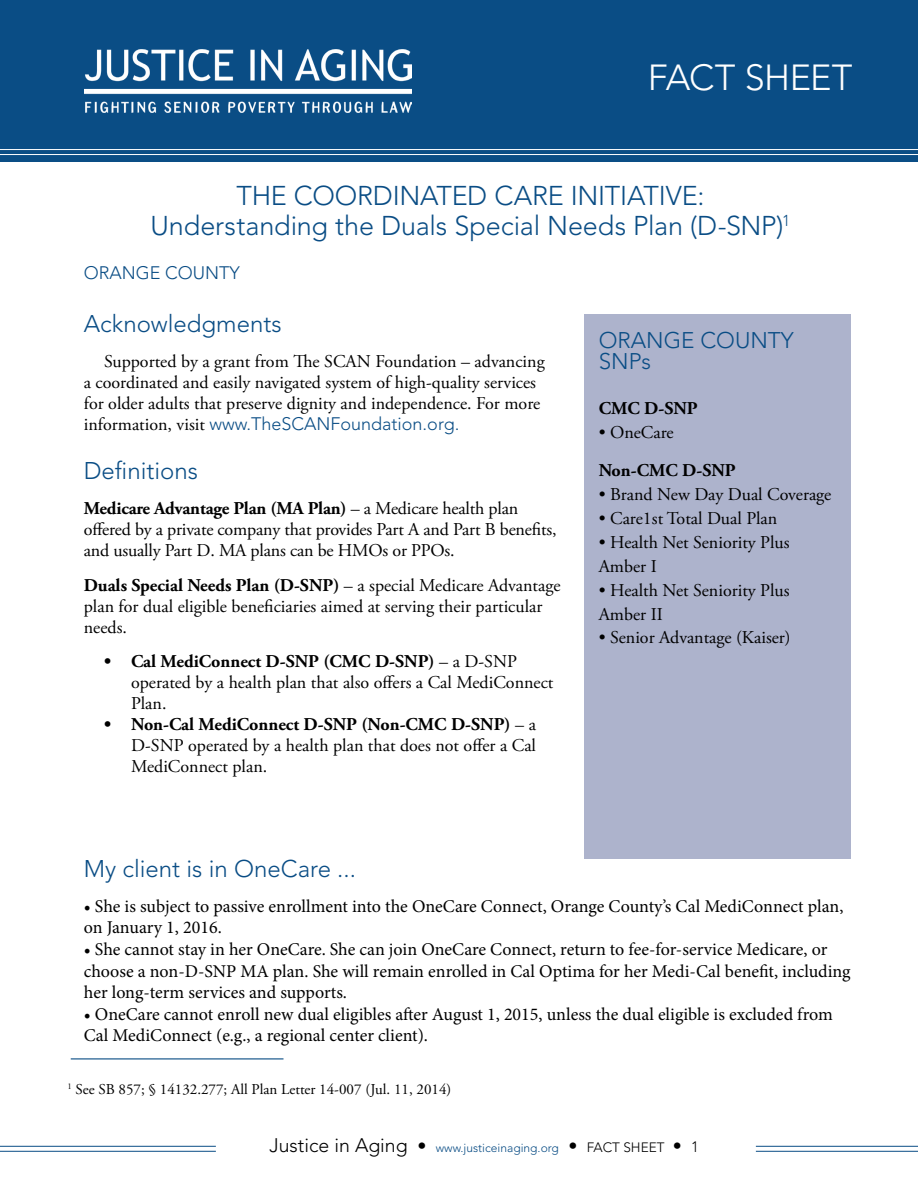
<style>
.page{position:relative;width:918px;height:1188px;background:#fff}
.page>*{position:absolute;margin:0;border:0;box-sizing:border-box;transform-origin:0 0}
.t1{font:300 36px "Avenir LT Std";letter-spacing:-.02em;color:#fff}
.t2{font:300 27px/30px "Avenir LT Std";letter-spacing:-.005em;color:#0a4d85;text-align:center}
.t3{font:300 24px "Avenir LT Std";color:#0a4d85}
.t4{font:300 22.5px/21px "Avenir LT Std";color:#0a4d85}
.t5{font:18px/21px "Adobe Garamond Pro";color:#000}
.t6{font:18px/21.6px "Minion Pro";color:#000}
.t7{font:300 18px "Avenir LT Std";color:#0a4d85}
.t8{font:700 18px "Adobe Garamond Pro";color:#000}
.t9{font:15px "Adobe Garamond Pro";color:#000}
.t10{font:300 12px "Avenir LT Std";color:#0a4d85}
.s1{font-family:"Adobe Garamond Pro";font-weight:400;color:#000}
.s2{font-weight:700}
.s3{font-size:19.5px;color:#000}
.s4{font-size:18px;color:#000}
.s5{font-size:13.5px;color:#000}
.s6{font-size:15px;color:#000}
</style>
<div class="page">
<hr style="left:0;top:1151px;width:216px;height:1px;background:#0a4d85">
<hr style="left:0;top:1146px;width:216px;height:1px;background:#0a4d85">
<hr style="left:756px;top:1151px;width:162px;height:1px;background:#0a4d85">
<hr style="left:756px;top:1146px;width:162px;height:1px;background:#0a4d85">
<div style="left:0;top:1px;width:918px;height:161px;background:#0a4d85"></div>
<hr style="left:0;top:149px;width:918px;height:1px;background:#fff">
<hr style="left:0;top:154px;width:918px;height:1px;background:#fff">
<img style="left:84px;top:50px;width:328px;height:63px">
<hr style="left:71px;top:1058px;width:212px;height:1px;background:#0a4d85">
<div style="left:584px;top:314px;width:267px;height:545px;background:#adb3cc"></div>
<h1 class="t1" style="left:648px;top:57px;width:206px">FACT SHEET</h1>
<h2 class="t2" style="left:151px;top:181px;width:641px">THE COORDINATED CARE INITIATIVE:<br>Understanding the Duals Special Needs Plan (D-SNP)<sup>1</sup></h2>
<p class="t7" style="left:84px;top:262px;width:158px">ORANGE COUNTY</p>
<h3 class="t3" style="left:84px;top:310px;width:199px">Acknowledgments</h3>
<p class="t5" style="left:84px;top:351px;width:462px;text-indent:20px">Supported by a grant from The SCAN Foundation – advancing a coordinated and easily navigated system of high-quality services for older adults that preserve dignity and independence. For more</p>
<p class="t7" style="left:84px;top:413px;width:377px"><span class="s1">information, visit</span> www.TheSCANFoundation.org.</p>
<h3 class="t3" style="left:84px;top:457px;width:116px">Definitions</h3>
<p class="t5" style="left:84px;top:498px;width:474px"><span class="s2">Medicare Advantage Plan (MA Plan)</span> – a Medicare health plan offered by a private company that provides Part A and Part B benefits, and usually Part D. MA plans can be HMOs or PPOs.</p>
<p class="t5" style="left:84px;top:575px;width:478px"><span class="s2">Duals Special Needs Plan (D-SNP)</span> – a special Medicare Advantage plan for dual eligible beneficiaries aimed at serving their particular needs.</p>
<p class="t5" style="left:131px;top:651px;width:424px;text-indent:-27px"><span class="s2">• Cal MediConnect D-SNP (CMC D-SNP)</span> – a D-SNP operated by a health plan that also offers a Cal MediConnect<br>Plan.</p>
<p class="t5" style="left:131px;top:714px;width:406px;text-align:justify;text-indent:-27px"><span class="s2">• Non-Cal MediConnect D-SNP (Non-CMC D-SNP)</span> – a D-SNP operated by a health plan that does not offer a Cal MediConnect plan.</p>
<p class="t4" style="left:599px;top:330px;width:197px">ORANGE COUNTY<br>SNPs</p>
<p class="t8" style="left:599px;top:398px;width:101px">CMC D-SNP</p>
<p class="t5" style="left:599px;top:422px;width:76px">• OneCare</p>
<p class="t8" style="left:599px;top:459px;width:139px">Non-CMC D-SNP</p>
<p class="t5" style="left:599px;top:484px;width:234px">• Brand New Day Dual Coverage</p>
<p class="t5" style="left:599px;top:508px;width:180px">• Care1st Total Dual Plan</p>
<p class="t5" style="left:599px;top:530px;width:192px;line-height:24px">• Health Net Seniority Plus<br>Amber I</p>
<p class="t5" style="left:599px;top:578px;width:192px;line-height:24px">• Health Net Seniority Plus<br>Amber II</p>
<p class="t5" style="left:599px;top:628px;width:193px">• Senior Advantage (Kaiser)</p>
<h3 class="t3" style="left:84px;top:854px;width:274px">My client is in OneCare ...</h3>
<p class="t6" style="left:84px;top:895px;width:761px">• She is subject to passive enrollment into the OneCare Connect, Orange County’s Cal MediConnect plan, on January 1, 2016.</p>
<p class="t6" style="left:84px;top:939px;width:768px">• She cannot stay in her OneCare. She can join OneCare Connect, return to fee-for-service Medicare, or choose a non-D-SNP MA plan. She will remain enrolled in Cal Optima for her Medi-Cal benefit, including her long-term services and supports.</p>
<p class="t6" style="left:84px;top:1003px;width:751px">• OneCare cannot enroll new dual eligibles after August 1, 2015, unless the dual eligible is excluded from<br>Cal MediConnect (e.g., a regional center client).</p>
<p class="t9" style="left:68px;top:1080px;width:385px"><sup>1</sup> See SB 857; § 14132.277; All Plan Letter 14-007 (Jul. 11, 2014)</p>
<p class="t10" style="left:269px;top:1141px;width:431px"><span class="s3">Justice in Aging</span> <span class="s4">•</span> www.justiceinaging.org <span class="s4">•</span> <span class="s5">FACT SHEET</span> <span class="s4">•</span> <span class="s6">1</span></p>
</div>
